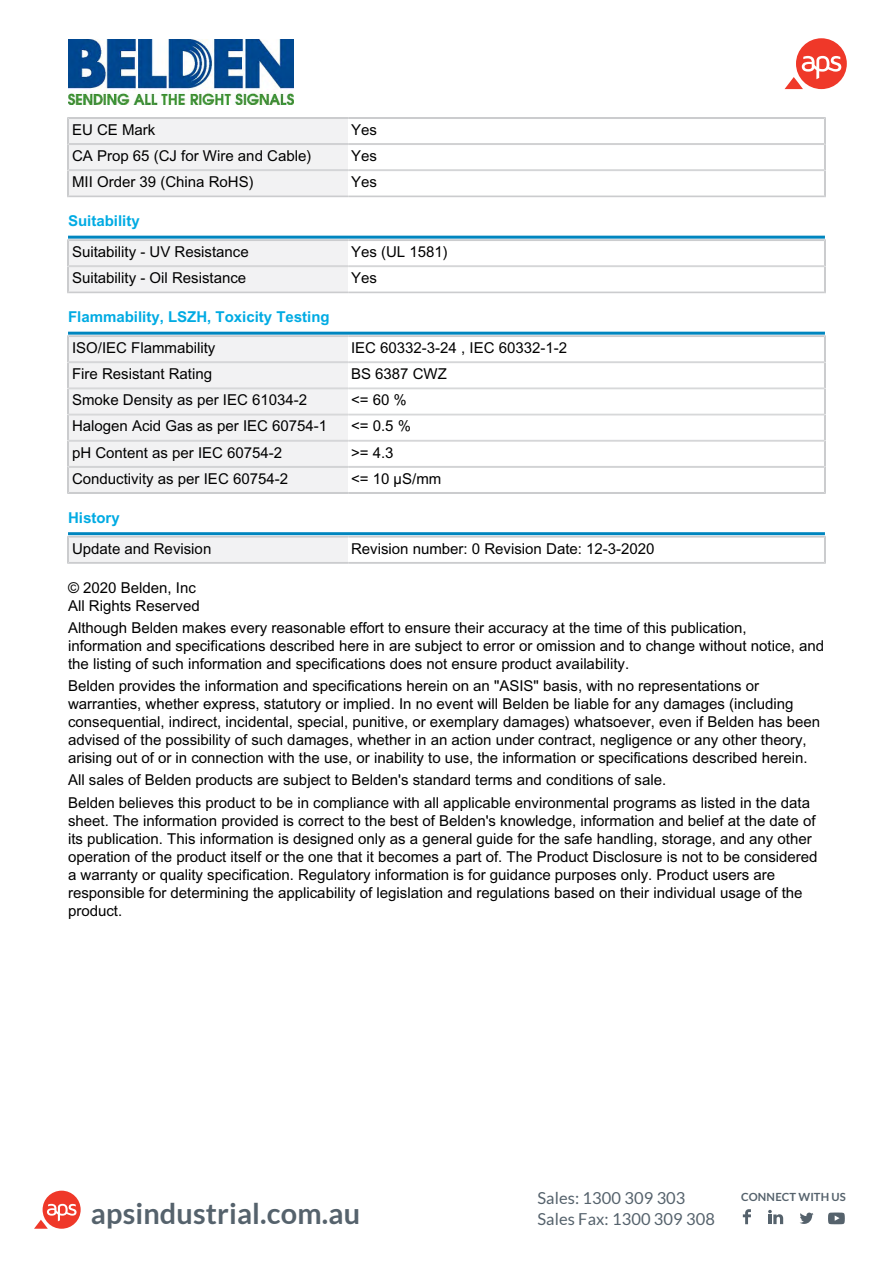
<style>
.page{position:relative;width:893px;height:1263px;background:#fff}
.page>*{position:absolute;margin:0;border:0;box-sizing:border-box;transform-origin:0 0}
.t1{font:700 28.8px "Lato";letter-spacing:.005em;color:#55626c}
.t2{font:16.5px/21px "Lato";letter-spacing:.005em;color:#55626c}
.t3{font:15px/18px "Arial";color:#000}
.t4{font:700 15px/30.8px "Arial";color:#01abe3}
.t5{font:700 11.25px "Lato";letter-spacing:.01em;color:#55626c}
.s1{font-weight:700;color:#01abe3}
.s2{font-weight:400;color:#000}
</style>
<div class="page">
<img style="left:68px;top:39px;width:225px;height:66px">
<svg style="left:67px;top:117px;width:759px;height:80px"></svg>
<hr style="left:68px;top:236px;width:757px;height:3px;background:#0086bf">
<svg style="left:67px;top:239px;width:759px;height:54px"></svg>
<hr style="left:68px;top:332px;width:757px;height:3px;background:#0086bf">
<svg style="left:67px;top:335px;width:759px;height:159px"></svg>
<hr style="left:68px;top:532px;width:757px;height:3px;background:#0086bf">
<svg style="left:67px;top:536px;width:759px;height:28px"></svg>
<svg style="left:34px;top:1191px;width:47px;height:38px"></svg>
<svg style="left:743px;top:1209px;width:8px;height:15px"></svg>
<svg style="left:768px;top:1210px;width:15px;height:14px"></svg>
<svg style="left:800px;top:1212px;width:13px;height:12px"></svg>
<svg style="left:828px;top:1212px;width:17px;height:12px"></svg>
<div style="left:796px;top:38px;width:51px;height:51px;background:#ef3829;border-radius:50%"></div>
<svg style="left:784px;top:56px;width:57px;height:33px"></svg>
<p class="t3" style="left:72px;top:121px;width:85px">EU CE Mark</p>
<p class="t3" style="left:351px;top:121px;width:27px">Yes</p>
<p class="t3" style="left:72px;top:147px;width:241px">CA Prop 65 (CJ for Wire and Cable)</p>
<p class="t3" style="left:351px;top:147px;width:27px">Yes</p>
<p class="t3" style="left:72px;top:173px;width:183px">MII Order 39 (China RoHS)</p>
<p class="t3" style="left:351px;top:173px;width:27px">Yes</p>
<p class="t3" style="left:68px;top:206px;width:182px;line-height:30.8px"><span class="s1">Suitability<br></span>Suitability - UV Resistance</p>
<p class="t3" style="left:351px;top:243px;width:98px">Yes (UL 1581)</p>
<p class="t3" style="left:72px;top:269px;width:176px">Suitability - Oil Resistance</p>
<p class="t3" style="left:351px;top:269px;width:27px">Yes</p>
<p class="t4" style="left:68px;top:302px;width:263px">Flammability, LSZH, Toxicity Testing<br><span class="s2">ISO/IEC Flammability</span></p>
<p class="t3" style="left:351px;top:339px;width:217px">IEC 60332-3-24 , IEC 60332-1-2</p>
<p class="t3" style="left:72px;top:365px;width:142px">Fire Resistant Rating</p>
<p class="t3" style="left:351px;top:365px;width:97px">BS 6387 CWZ</p>
<p class="t3" style="left:72px;top:391px;width:237px">Smoke Density as per IEC 61034-2</p>
<p class="t3" style="left:351px;top:391px;width:57px">&lt;= 60 %</p>
<p class="t3" style="left:72px;top:417px;width:257px">Halogen Acid Gas as per IEC 60754-1</p>
<p class="t3" style="left:351px;top:417px;width:62px">&lt;= 0.5 %</p>
<p class="t3" style="left:72px;top:443px;width:212px">pH Content as per IEC 60754-2</p>
<p class="t3" style="left:351px;top:443px;width:44px">&gt;= 4.3</p>
<p class="t3" style="left:72px;top:470px;width:217px">Conductivity as per IEC 60754-2</p>
<p class="t3" style="left:351px;top:470px;width:92px">&lt;= 10 µS/mm</p>
<p class="t3" style="left:68px;top:502px;width:145px;line-height:30.8px"><span class="s1">History<br></span>Update and Revision</p>
<p class="t3" style="left:351px;top:539px;width:305px">Revision number: 0 Revision Date: 12-3-2020</p>
<p class="t3" style="left:68px;top:579px;width:133px">© 2020 Belden, Inc<br>All Rights Reserved</p>
<p class="t3" style="left:68px;top:619px;width:758px">Although Belden makes every reasonable effort to ensure their accuracy at the time of this publication, information and specifications described here in are subject to error or omission and to change without notice, and the listing of such information and specifications does not ensure product availability.</p>
<p class="t3" style="left:68px;top:677px;width:754px">Belden provides the information and specifications herein on an "ASIS" basis, with no representations or warranties, whether express, statutory or implied. In no event will Belden be liable for any damages (including consequential, indirect, incidental, special, punitive, or exemplary damages) whatsoever, even if Belden has been advised of the possibility of such damages, whether in an action under contract, negligence or any other theory, arising out of or in connection with the use, or inability to use, the information or specifications described herein.</p>
<p class="t3" style="left:68px;top:769px;width:743px;line-height:22.2px">All sales of Belden products are subject to Belden's standard terms and conditions of sale.<br>Belden believes this product to be in compliance with all applicable environmental programs as listed in the data</p>
<p class="t3" style="left:68px;top:812px;width:751px">sheet. The information provided is correct to the best of Belden's knowledge, information and belief at the date of its publication. This information is designed only as a general guide for the safe handling, storage, and any other operation of the product itself or the one that it becomes a part of. The Product Disclosure is not to be considered a warranty or quality specification. Regulatory information is for guidance purposes only. Product users are responsible for determining the applicability of legislation and regulations based on their individual usage of the product.</p>
<h1 class="t1" style="left:91px;top:1196px;width:271px">apsindustrial.com.au</h1>
<p class="t2" style="left:537px;top:1188px;width:179px">Sales: 1300 309 303<br>Sales Fax: 1300 309 308</p>
<p class="t5" style="left:741px;top:1191px;width:106px">CONNECT WITH US</p>
</div>
